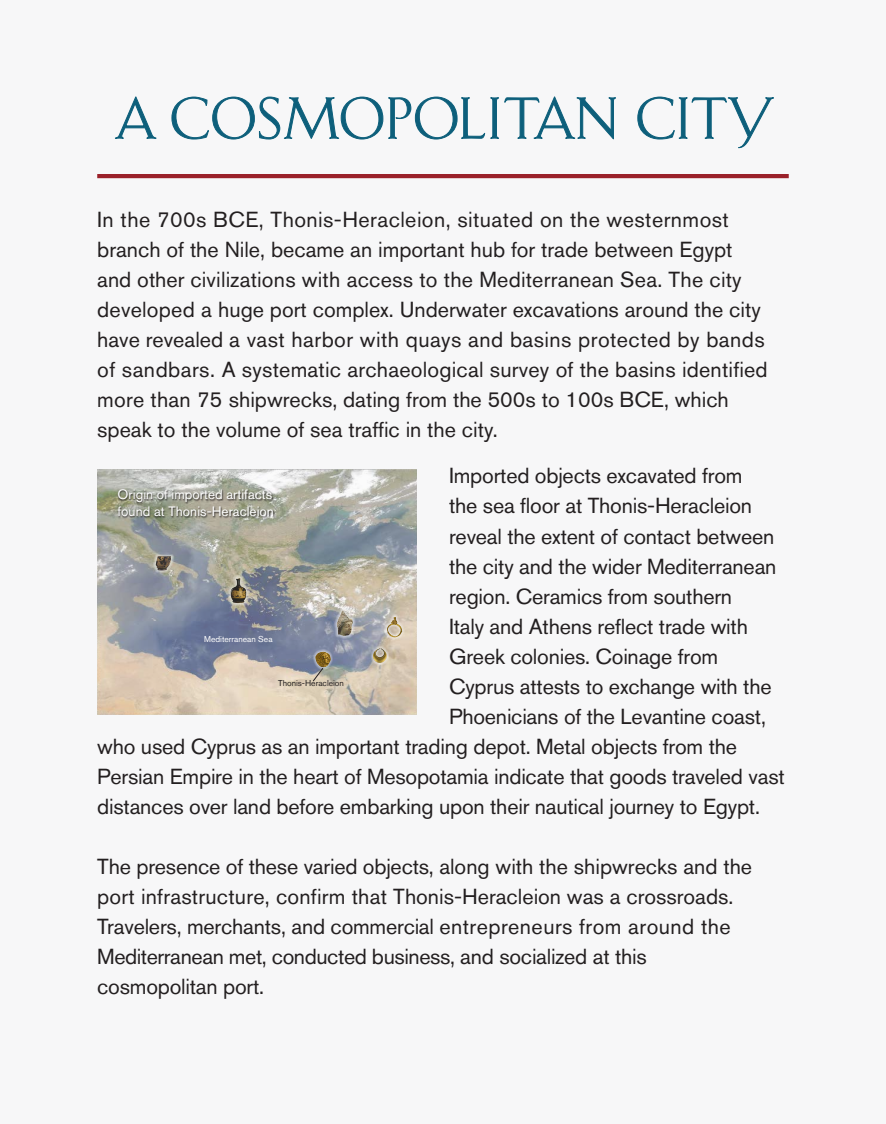
<style>
.page{position:relative;width:886px;height:1124px;background:#fff}
.page>*{position:absolute;margin:0;border:0;box-sizing:border-box;transform-origin:0 0}
.t1{font:50.1px "Schneidler HTF Titling";letter-spacing:.025em;color:#0d5f7b}
.t2{font:21.6px/30px "Akzidenz Grotesk BQ";letter-spacing:-.01em;color:#231f20}
.t3{font:21.6px/30px "Akzidenz Grotesk BQ";letter-spacing:.01em;color:#231f20}
.t4{font:13.56px/16.3px "Akzidenz Grotesk BQ";color:#fff}
.t5{font:8.49px "Akzidenz Grotesk BQ";color:#231f20}
.t6{font:8.49px "Akzidenz Grotesk BQ";color:#fff}
</style>
<div class="page">
<div style="left:0;top:0;width:886px;height:1123px;background:#f7f7f8"></div>
<svg style="left:115px;top:96px;width:41px;height:43px"></svg>
<svg style="left:171px;top:96px;width:445px;height:44px"></svg>
<svg style="left:637px;top:96px;width:137px;height:52px"></svg>
<hr style="left:97px;top:174px;width:691px;height:4px;background:#9a212a">
<img style="left:97px;top:469px;width:319px;height:245px">
<svg style="left:334px;top:605px;width:21px;height:33px"></svg>
<svg style="left:338px;top:608px;width:7px;height:10px"></svg>
<svg style="left:313px;top:649px;width:20px;height:20px"></svg>
<svg style="left:315px;top:651px;width:8px;height:11px"></svg>
<svg style="left:384px;top:614px;width:21px;height:25px"></svg>
<svg style="left:388px;top:616px;width:7px;height:10px"></svg>
<svg style="left:370px;top:645px;width:19px;height:20px"></svg>
<svg style="left:153px;top:553px;width:21px;height:20px"></svg>
<img style="left:156px;top:556px;width:15px;height:14px">
<svg style="left:227px;top:574px;width:23px;height:33px"></svg>
<svg style="left:233px;top:578px;width:6px;height:9px"></svg>
<svg style="left:313px;top:668px;width:10px;height:13px"></svg>
<div style="left:117px;top:489px;width:158px;height:29px;background:#231f20;opacity:.9"></div>
<p class="t1" style="left:115px;top:86px;width:656px">A COSMOPOLITAN CITY</p>
<p class="t3" style="left:97px;top:204px;width:672px">In the 700s BCE, Thonis-Heracleion, situated on the westernmost branch of the Nile, became an important hub for trade between Egypt and other civilizations with access to the Mediterranean Sea. The city developed a huge port complex. Underwater excavations around the city have revealed a vast harbor with quays and basins protected by bands of sandbars. A systematic archaeological survey of the basins identified more than 75 shipwrecks, dating from the 500s to 100s BCE, which speak to the volume of sea traffic in the city.</p>
<p class="t2" style="left:449px;top:460px;width:295px">Imported objects excavated from</p>
<p class="t2" style="left:449px;top:490px;width:304px">the sea floor at Thonis-Heracleion</p>
<p class="t2" style="left:449px;top:520px;width:327px">reveal the extent of contact between</p>
<p class="t2" style="left:449px;top:550px;width:329px">the city and the wider Mediterranean</p>
<p class="t2" style="left:449px;top:580px;width:285px">region. Ceramics from southern</p>
<p class="t2" style="left:449px;top:610px;width:300px">Italy and Athens reflect trade with</p>
<p class="t2" style="left:449px;top:640px;width:271px">Greek colonies. Coinage from</p>
<p class="t2" style="left:449px;top:670px;width:324px">Cyprus attests to exchange with the</p>
<p class="t2" style="left:449px;top:700px;width:318px">Phoenicians of the Levantine coast,</p>
<p class="t2" style="left:97px;top:730px;width:641px">who used Cyprus as an important trading depot. Metal objects from the</p>
<p class="t2" style="left:97px;top:760px;width:689px">Persian Empire in the heart of Mesopotamia indicate that goods traveled vast</p>
<p class="t2" style="left:97px;top:790px;width:664px">distances over land before embarking upon their nautical journey to Egypt.</p>
<p class="t2" style="left:97px;top:850px;width:656px">The presence of these varied objects, along with the shipwrecks and the port infrastructure, confirm that Thonis-Heracleion was a crossroads.<br>Travelers, merchants, and commercial entrepreneurs from around the Mediterranean met, conducted business, and socialized at this cosmopolitan port.</p>
<p class="t4" style="left:118px;top:486px;width:158px">Origin of imported artifacts found at Thonis-Heracleion</p>
<p class="t6" style="left:204px;top:633px;width:70px">Mediterranean Sea</p>
<p class="t5" style="left:278px;top:678px;width:67px">Thonis-Heracleion</p>
</div>
